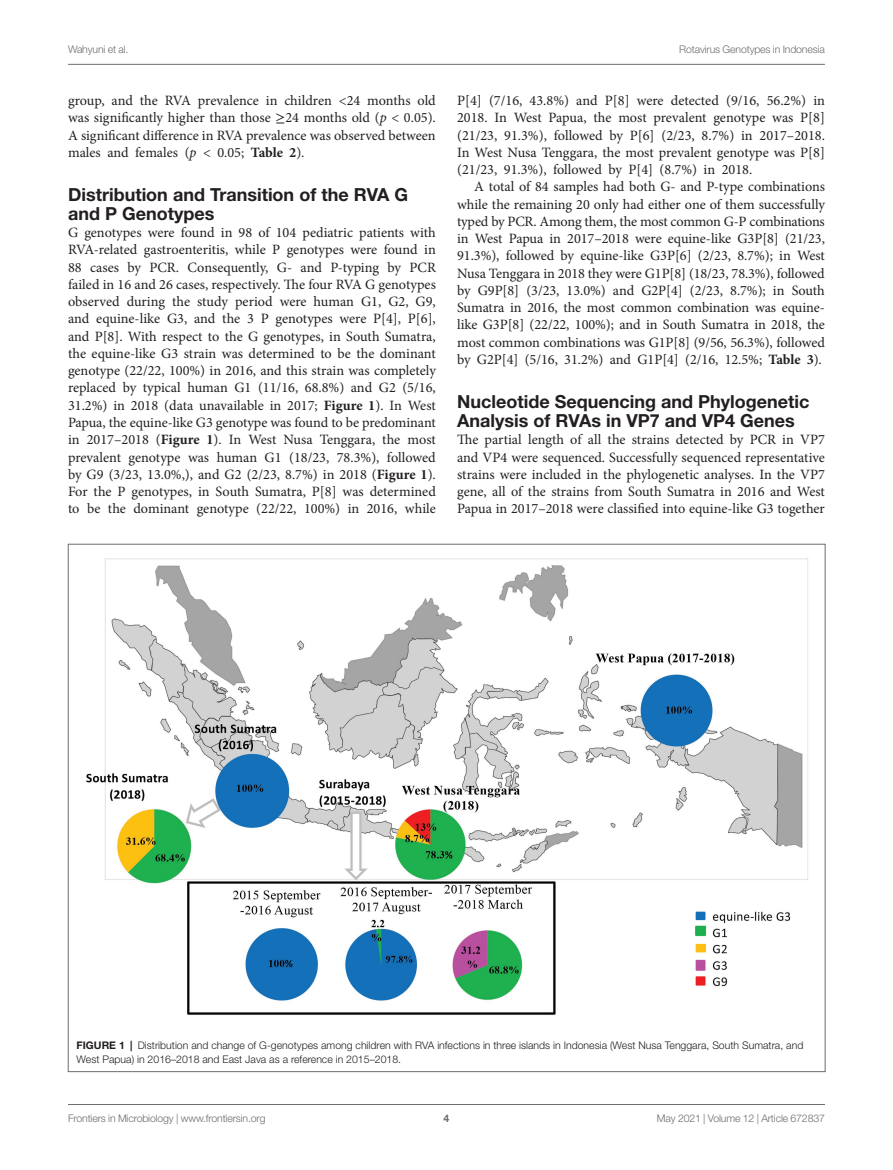
<style>
.page{position:relative;width:893px;height:1170px;background:#fff}
.page>*{position:absolute;margin:0;border:0;box-sizing:border-box;transform-origin:0 0}
.HEAD_2{font:700 18px/18.8px "Helvetica Neue LT Std";color:#231f20}
.TEXT_FLUSH{font:14.25px/17.2px "Minion Pro";color:#231f20;text-align:justify}
.TEXT{font:14.25px/17.2px "Minion Pro";letter-spacing:-.005em;color:#231f20;text-align:justify}
.FIG_LEG{font:300 10.5px/14.2px "Helvetica Neue LT Std";color:#231f20}
.t1{font:300 10.5px "Helvetica Neue LT Std";letter-spacing:-.015em;color:#6c6d70}
.t2{font:700 10.5px "Helvetica Neue LT Std";color:#6c6d70}
.s1{font-family:"STIX General"}
.s2{font-style:italic}
.s3{font-weight:700}
</style>
<div class="page">
<hr style="left:68px;top:64px;width:757px;height:1px;background:#6c6d70">
<hr style="left:68px;top:1104px;width:757px;height:1px;background:#6c6d70">
<img style="left:86px;top:558px;width:722px;height:457px">
<p class="t1" style="left:68px;top:42px;width:62px">Wahyuni et al.</p>
<p class="t1" style="left:679px;top:42px;width:147px">Rotavirus Genotypes in Indonesia</p>
<p class="TEXT" style="left:68px;top:92px;width:369px">group, and the RVA prevalence in children &lt;24 months old was significantly higher than those <span class="s1">≥</span>24 months old (<span class="s2">p</span> &lt; 0.05).<br>A significant difference in RVA prevalence was observed between males and females (<span class="s2">p</span> &lt; 0.05; <span class="s3">Table 2</span>).</p>
<p class="HEAD_2" style="left:68px;top:185px;width:342px">Distribution and Transition of the RVA G and P Genotypes</p>
<p class="TEXT_FLUSH" style="left:68px;top:224px;width:369px">G genotypes were found in 98 of 104 pediatric patients with RVA-related gastroenteritis, while P genotypes were found in 88 cases by PCR. Consequently, G- and P-typing by PCR failed in 16 and 26 cases, respectively. The four RVA G genotypes observed during the study period were human G1, G2, G9, and equine-like G3, and the 3 P genotypes were P[4], P[6], and P[8]. With respect to the G genotypes, in South Sumatra, the equine-like G3 strain was determined to be the dominant genotype (22/22, 100%) in 2016, and this strain was completely replaced by typical human G1 (11/16, 68.8%) and G2 (5/16, 31.2%) in 2018 (data unavailable in 2017; <span class="s3">Figure 1</span>). In West Papua, the equine-like G3 genotype was found to be predominant in 2017–2018 (<span class="s3">Figure 1</span>). In West Nusa Tenggara, the most prevalent genotype was human G1 (18/23, 78.3%), followed by G9 (3/23, 13.0%,), and G2 (2/23, 8.7%) in 2018 (<span class="s3">Figure 1</span>).<br>For the P genotypes, in South Sumatra, P[8] was determined to be the dominant genotype (22/22, 100%) in 2016, while</p>
<p class="TEXT_FLUSH" style="left:457px;top:92px;width:369px">P[4] (7/16, 43.8%) and P[8] were detected (9/16, 56.2%) in 2018. In West Papua, the most prevalent genotype was P[8] (21/23, 91.3%), followed by P[6] (2/23, 8.7%) in 2017–2018.<br>In West Nusa Tenggara, the most prevalent genotype was P[8] (21/23, 91.3%), followed by P[4] (8.7%) in 2018.</p>
<p class="TEXT" style="left:457px;top:178px;width:369px;text-indent:17px">A total of 84 samples had both G- and P-type combinations while the remaining 20 only had either one of them successfully typed by PCR. Among them, the most common G-P combinations in West Papua in 2017–2018 were equine-like G3P[8] (21/23, 91.3%), followed by equine-like G3P[6] (2/23, 8.7%); in West Nusa Tenggara in 2018 they were G1P[8] (18/23, 78.3%), followed by G9P[8] (3/23, 13.0%) and G2P[4] (2/23, 8.7%); in South Sumatra in 2016, the most common combination was equine&shy;like G3P[8] (22/22, 100%); and in South Sumatra in 2018, the most common combinations was G1P[8] (9/56, 56.3%), followed by G2P[4] (5/16, 31.2%) and G1P[4] (2/16, 12.5%; <span class="s3">Table 3</span>).</p>
<p class="HEAD_2" style="left:457px;top:392px;width:354px">Nucleotide Sequencing and Phylogenetic<br>Analysis of RVAs in VP7 and VP4 Genes</p>
<p class="TEXT_FLUSH" style="left:457px;top:431px;width:369px">The partial length of all the strains detected by PCR in VP7 and VP4 were sequenced. Successfully sequenced representative strains were included in the phylogenetic analyses. In the VP7 gene, all of the strains from South Sumatra in 2016 and West Papua in 2017–2018 were classified into equine-like G3 together</p>
<p class="FIG_LEG" style="left:77px;top:1037px;width:728px"><span class="s3">FIGURE 1 |</span> Distribution and change of G-genotypes among children with RVA infections in three islands in Indonesia (West Nusa Tenggara, South Sumatra, and<br>West Papua) in 2016–2018 and East Java as a reference in 2015–2018.</p>
<p class="t1" style="left:68px;top:1111px;width:199px">Frontiers in Microbiology | www.frontiersin.org</p>
<p class="t2" style="left:444px;top:1111px;width:7px">4</p>
<p class="t1" style="left:657px;top:1111px;width:169px">May 2021 | Volume 12 | Article 672837</p>
</div>
